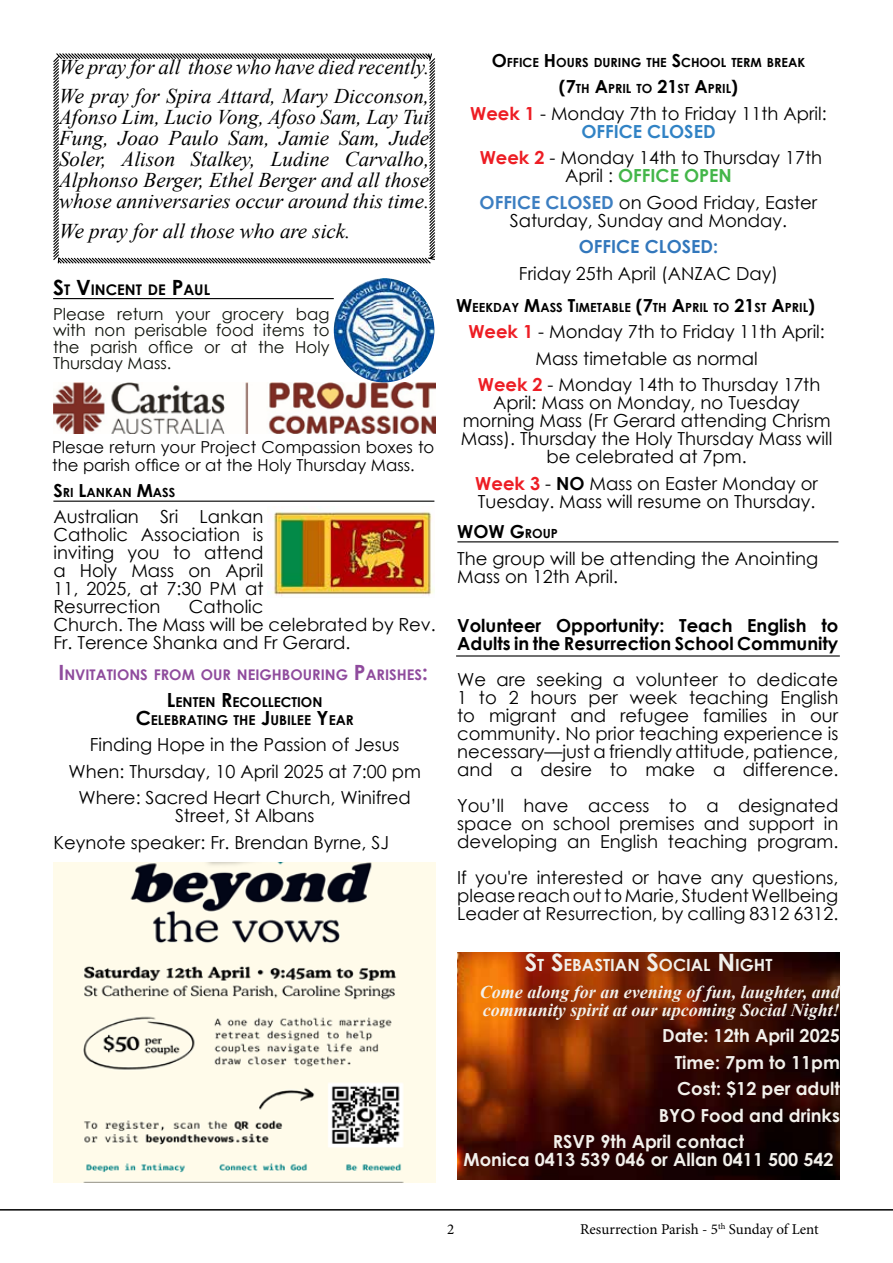
<style>
.page{position:relative;width:893px;height:1263px;background:#fff}
.page>*{position:absolute;margin:0;border:0;box-sizing:border-box;transform-origin:0 0}
.t1{font:italic 21px/21px "Times New Roman";color:#000}
.t2{font:18px/18px "Century Gothic";color:#000;text-align:center}
.t3{font:700 18px "Century Gothic";color:#f2f0eb}
.t4{font:italic 700 18px/18px "Times New Roman";color:#f2f0eb}
.t5{font:700 18px/18px "Century Gothic";color:#000}
.t6{font:700 18px "Century Gothic";color:#3277bc}
.t7{font:700 16.8px "Century Gothic";color:#f2f0eb}
.t8{font:16.5px/16.5px "Century Gothic";color:#10130c;text-align:justify}
.t9{font:16.5px/18px "Century Gothic";color:#000}
.t10{font:15px "Minion Pro";color:#000}
.t11{font:700 14.7px "Century Gothic";color:#8f4b9d}
.t12{font:700 14.7px "Century Gothic";color:#000}
.t13{font:700 13.65px/18px "Century Gothic";color:#000;text-align:center}
.t14{font:700 12.6px/26.5px "Century Gothic";color:#000;text-align:center}
.s1{font-size:21px}
.s2{font-size:18px}
.s3{font-size:19.5px}
.s4{font-weight:700;color:#ed1d24}
.s5{font-weight:700;color:#3183c5}
.s6{font-weight:700;color:#43b649}
.s7{font-weight:700;color:#3c7ec1}
.s8{font-weight:700}
.s9{font-weight:700;font-size:12.6px}
.s10{font-size:24px}
</style>
<div class="page">
<hr style="left:0;top:1209px;width:893px;height:1px;background:#000">
<img style="left:457px;top:953px;width:383px;height:226px">
<hr style="left:53px;top:298px;width:281px;height:1px;background:#000">
<img style="left:53px;top:382px;width:383px;height:52px">
<hr style="left:456px;top:655px;width:384px;height:1px;background:#000">
<svg style="left:53px;top:53px;width:383px;height:211px"></svg>
<img style="left:334px;top:278px;width:100px;height:104px">
<img style="left:270px;top:511px;width:165px;height:85px">
<hr style="left:53px;top:501px;width:381px;height:1px;background:#000">
<img style="left:53px;top:862px;width:383px;height:321px">
<hr style="left:457px;top:541px;width:381px;height:1px;background:#000">
<p class="t1" style="left:59px;top:51px;width:372px;line-height:29.5px">We pray for all those who have died recently.<br>We pray for Spira Attard, Mary Dicconson,</p>
<p class="t1" style="left:59px;top:106px;width:372px;text-align:justify">Afonso Lim, Lucio Vong, Afoso Sam, Lay Tui Fung, Joao Paulo Sam, Jamie Sam, Jude Soler, Alison Stalkey, Ludine Carvalho, Alphonso Berger, Ethel Berger and all those whose anniversaries occur around this time.</p>
<p class="t1" style="left:59px;top:220px;width:293px">We pray for all those who are sick.</p>
<p class="t12" style="left:53px;top:278px;width:159px"><span class="s1">S</span>T <span class="s1">V</span>INCENT DE <span class="s1">P</span>AUL</p>
<p class="t8" style="left:53px;top:305px;width:278px">Please return your grocery bag with non perisable food items to the parish office or at the Holy Thursday Mass.</p>
<p class="t9" style="left:52px;top:437px;width:384px">Plesae return your Project Compassion boxes to the parish office or at the Holy Thursday Mass.</p>
<p class="t14" style="left:53px;top:478px;width:116px"><span class="s2">S</span>RI <span class="s2">L</span>ANKAN <span class="s2">M</span>ASS</p>
<p class="t2" style="left:53px;top:507px;width:212px;text-align:justify">Australian Sri Lankan Catholic Association is inviting you to attend a Holy Mass on April 11, 2025, at 7:30 PM at Resurrection</p>
<p class="t2" style="left:53px;top:597px;width:384px;text-align:left;text-indent:135px">Catholic<br>Church. The Mass will be celebrated by Rev.<br>Fr. Terence Shanka and Fr Gerard.</p>
<p class="t11" style="left:58px;top:663px;width:371px"><span class="s1">I</span> NVITATIONS FROM OUR NEIGHBOURING <span class="s1">P</span>ARISHES<span class="s1">:</span></p>
<p class="t13" style="left:136px;top:692px;width:218px"><span class="s3">L</span>ENTEN <span class="s3">R</span>ECOLLECTION<br><span class="s3">C</span>ELEBRATING THE <span class="s3">J</span>UBILEE <span class="s3">Y</span>EAR</p>
<p class="t2" style="left:68px;top:731px;width:354px;line-height:26.5px">Finding Hope in the Passion of Jesus<br>When: Thursday, 10 April 2025 at 7:00 pm<br>Where: Sacred Heart Church, Winifred</p>
<p class="t2" style="left:53px;top:802px;width:337px;line-height:26.5px;text-align:left;text-indent:122px">Street, St Albans<br>Keynote speaker: Fr. Brendan Byrne, SJ</p>
<p class="t14" style="left:492px;top:48px;width:315px"><span class="s2">O</span>FFICE <span class="s2">H</span> OURS DURING THE <span class="s2">S</span>CHOOL TERM BREAK <span class="s2">(7</span>TH <span class="s2">A</span>PRIL TO <span class="s2">21</span>ST <span class="s2">A</span>PRIL<span class="s2">)</span></p>
<p class="t2" style="left:470px;top:104px;width:358px"><span class="s4">Week 1</span> - Monday 7th to Friday 11th April:<br><span class="s5">OFFICE CLOSED</span></p>
<p class="t2" style="left:480px;top:148px;width:344px"><span class="s4">Week 2</span> - Monday 14th to Thursday 17th<br>April : <span class="s6">OFFICE OPEN</span></p>
<p class="t2" style="left:480px;top:193px;width:339px"><span class="s7">OFFICE CLOSED</span> on Good Friday, Easter<br>Saturday, Sunday and Monday.</p>
<p class="t6" style="left:579px;top:233px;width:141px">OFFICE CLOSED:</p>
<p class="t2" style="left:519px;top:264px;width:261px">Friday 25th April (ANZAC Day)</p>
<p class="t14" style="left:456px;top:293px;width:360px"><span class="s2">W</span>EEKDAY <span class="s2">M</span>ASS <span class="s2">T</span>IMETABLE <span class="s2">(7</span>TH <span class="s2">A</span>PRIL TO <span class="s2">21</span>ST <span class="s2">A</span>PRIL<span class="s2">)</span></p>
<p class="t2" style="left:468px;top:318px;width:358px;line-height:26.5px"><span class="s4">Week 1</span> - Monday 7th to Friday 11th April:<br>Mass timetable as normal<br><span class="s4">Week 2</span> - Monday 14th to Thursday 17th</p>
<p class="t2" style="left:461px;top:393px;width:373px">April: Mass on Monday, no Tuesday morning Mass (Fr Gerard attending Chrism Mass). Thursday the Holy Thursday Mass will be celebrated at 7pm.</p>
<p class="t2" style="left:475px;top:474px;width:344px;text-align:left"><span class="s4">Week 3</span> - <span class="s8">NO</span> Mass on Easter Monday or<br>Tuesday. Mass will resume on Thursday.</p>
<p class="t2" style="left:457px;top:518px;width:362px;line-height:26.5px;text-align:left"><span class="s8">WOW G</span><span class="s9">ROUP<br></span>The group will be attending the Anointing</p>
<p class="t2" style="left:457px;top:567px;width:162px">Mass on 12th April.</p>
<p class="t5" style="left:457px;top:616px;width:383px">Volunteer Opportunity: Teach English to<br>Adults in the Resurrection School Community</p>
<p class="t2" style="left:457px;top:670px;width:383px;text-align:justify">We are seeking a volunteer to dedicate 1 to 2 hours per week teaching English to migrant and refugee families in our community. No prior teaching experience is necessary—just a friendly attitude, patience, and a desire to make a difference.</p>
<p class="t2" style="left:457px;top:796px;width:383px;text-align:justify">You’ll have access to a designated space on school premises and support in developing an English teaching program.</p>
<p class="t2" style="left:457px;top:868px;width:383px;text-align:justify">If you're interested or have any questions, please reach out to Marie, Student Wellbeing Leader at Resurrection, by calling 8312 6312.</p>
<p class="t7" style="left:525px;top:952px;width:249px"><span class="s10">S</span>T <span class="s10">S</span>EBASTIAN <span class="s10">S</span>OCIAL <span class="s10">N</span> IGHT</p>
<p class="t4" style="left:480px;top:982px;width:362px">Come along for an evening of fun, laughter, and community spirit at our upcoming Social Night!</p>
<p class="t3" style="left:662px;top:1022px;width:179px">Date: 12th April 2025</p>
<p class="t3" style="left:675px;top:1048px;width:167px">Time: 7pm to 11pm</p>
<p class="t3" style="left:677px;top:1075px;width:164px">Cost: $12 per adult</p>
<p class="t3" style="left:659px;top:1101px;width:183px">BYO Food and drinks</p>
<p class="t3" style="left:553px;top:1128px;width:193px">RSVP 9th April contact</p>
<p class="t3" style="left:464px;top:1146px;width:372px">Monica 0413 539 046 or Allan 0411 500 542</p>
<p class="t10" style="left:447px;top:1219px;width:9px">2</p>
<p class="t10" style="left:580px;top:1219px;width:240px">Resurrection Parish - 5<sup>th</sup> Sunday of Lent</p>
</div>
